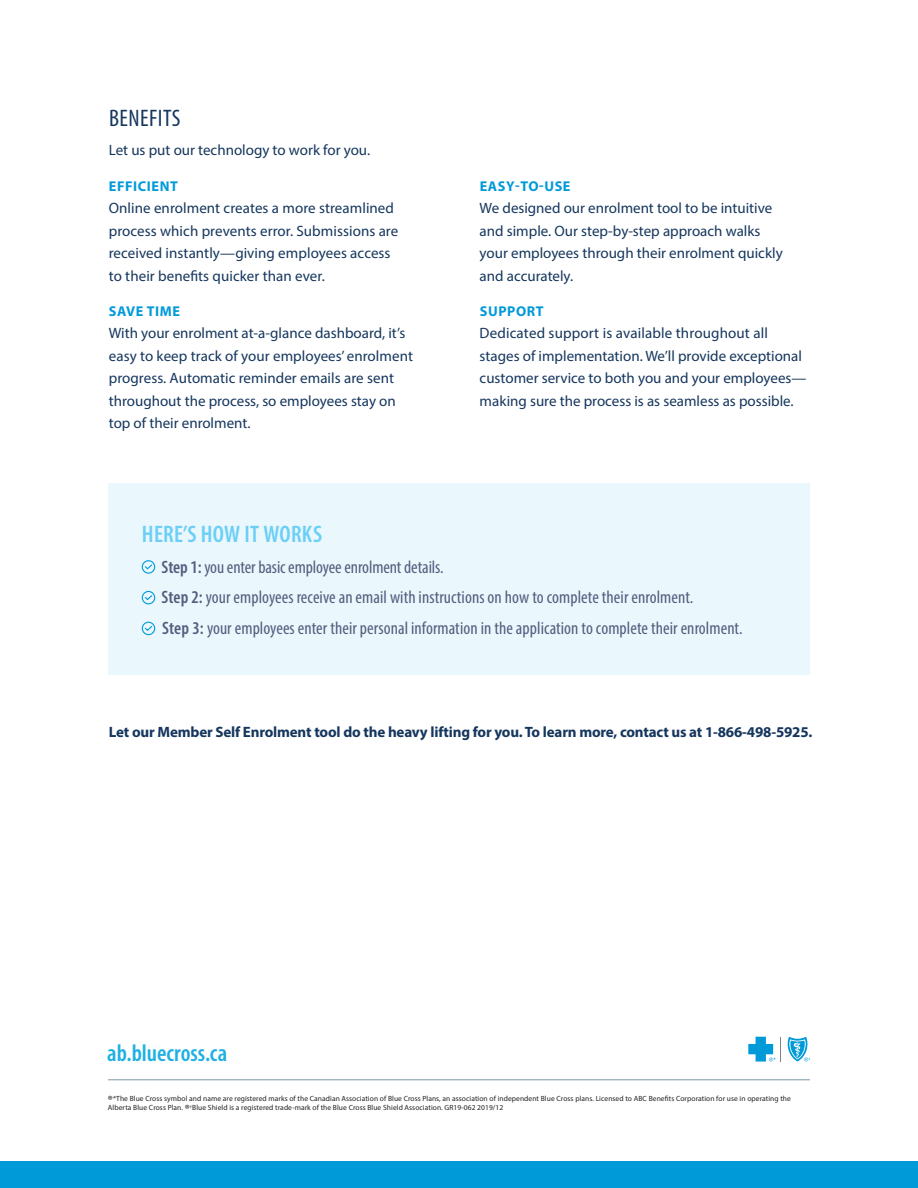
<style>
.page{position:relative;width:918px;height:1188px;background:#fff}
.page>*{position:absolute;margin:0;border:0;box-sizing:border-box;transform-origin:0 0}
.CTA_title{font:600 condensed 24px "Myriad Pro";letter-spacing:.01em;color:#6bcff6}
.CTA_text{font:600 condensed 24px "Myriad Pro";color:#1eb0e3}
.t1{font:condensed 24px "Myriad Pro";letter-spacing:.02em;color:#15365d}
.CTA_text-2{font:condensed 18px "Myriad Pro";letter-spacing:.005em;color:#555d7d}
.Copy{font:15px/22.5px "Myriad Pro";color:#15365d}
.Copy-2{font:700 15px "Myriad Pro";letter-spacing:-.01em;color:#15365d}
.t2{font:700 14.25px "Myriad Pro";letter-spacing:.04em;color:#009ad9}
.t3{font:7.5px/9px "Myriad Pro";letter-spacing:.01em;color:#231f20}
.s1{font-weight:600}
.s2{font-size:12px}
</style>
<div class="page">
<div style="left:0;top:1161px;width:918px;height:27px;background:#009ad9"></div>
<div style="left:108px;top:483px;width:702px;height:192px;background:#eaf7fd"></div>
<div style="left:142px;top:560px;width:13px;height:14px;border:1px solid #009ad9;border-radius:50%"></div>
<svg style="left:144px;top:563px;width:9px;height:7px"></svg>
<div style="left:142px;top:591px;width:13px;height:13px;border:1px solid #009ad9;border-radius:50%"></div>
<svg style="left:144px;top:594px;width:9px;height:7px"></svg>
<div style="left:142px;top:622px;width:13px;height:13px;border:1px solid #009ad9;border-radius:50%"></div>
<svg style="left:144px;top:625px;width:9px;height:7px"></svg>
<svg style="left:787px;top:1037px;width:23px;height:25px"></svg>
<svg style="left:748px;top:1037px;width:33px;height:25px"></svg>
<hr style="left:108px;top:1080px;width:702px;height:1px;background:#7d9aa8">
<h2 class="t1" style="left:109px;top:104px;width:73px">BENEFITS</h2>
<p class="Copy" style="left:109px;top:139px;width:263px">Let us put our technology to work for you.</p>
<h3 class="t2" style="left:109px;top:177px;width:71px">EFFICIENT</h3>
<p class="Copy" style="left:109px;top:197px;width:291px">Online enrolment creates a more streamlined process which prevents error. Submissions are received instantly—giving employees access to their benefits quicker than ever.</p>
<h3 class="t2" style="left:109px;top:302px;width:73px">SAVE TIME</h3>
<p class="Copy" style="left:109px;top:322px;width:306px">With your enrolment at-a-glance dashboard, it’s easy to keep track of your employees’ enrolment progress. Automatic reminder emails are sent throughout the process, so employees stay on top of their enrolment.</p>
<h3 class="t2" style="left:480px;top:177px;width:92px">EASY-TO-USE</h3>
<p class="Copy" style="left:480px;top:197px;width:305px">We designed our enrolment tool to be intuitive and simple. Our step-by-step approach walks your employees through their enrolment quickly and accurately.</p>
<h3 class="t2" style="left:480px;top:302px;width:65px">SUPPORT</h3>
<p class="Copy" style="left:480px;top:322px;width:328px">Dedicated support is available throughout all stages of implementation. We’ll provide exceptional customer service to both you and your employees— making sure the process is as seamless as possible.</p>
<p class="CTA_title" style="left:142px;top:519px;width:182px">HERE’S HOW IT WORKS</p>
<p class="CTA_text-2" style="left:162px;top:556px;width:284px"><span class="s1">Step 1:</span> you enter basic employee enrolment details.</p>
<p class="CTA_text-2" style="left:162px;top:587px;width:533px"><span class="s1">Step 2:</span> your employees receive an email with instructions on how to complete their enrolment.</p>
<p class="CTA_text-2" style="left:162px;top:617px;width:582px"><span class="s1">Step 3:</span> your employees enter their personal information in the application to complete their enrolment.</p>
<p class="Copy-2" style="left:109px;top:722px;width:705px">Let our Member Self Enrolment tool do the heavy lifting for you. To learn more, contact us at 1-866-498-5925.</p>
<p class="CTA_text" style="left:107px;top:1039px;width:121px">ab.bluecross.ca</p>
<p class="t3" style="left:108px;top:1094px;width:685px"><span class="s2">®</span>*The Blue Cross symbol and name are registered marks of the Canadian Association of Blue Cross Plans, an association of independent Blue Cross plans. Licensed to ABC Benefits Corporation for use in operating the<br>Alberta Blue Cross Plan. <span class="s2">®</span><sup>†</sup>Blue Shield is a registered trade-mark of the Blue Cross Blue Shield Association. GR19-062 2019/12</p>
</div>
